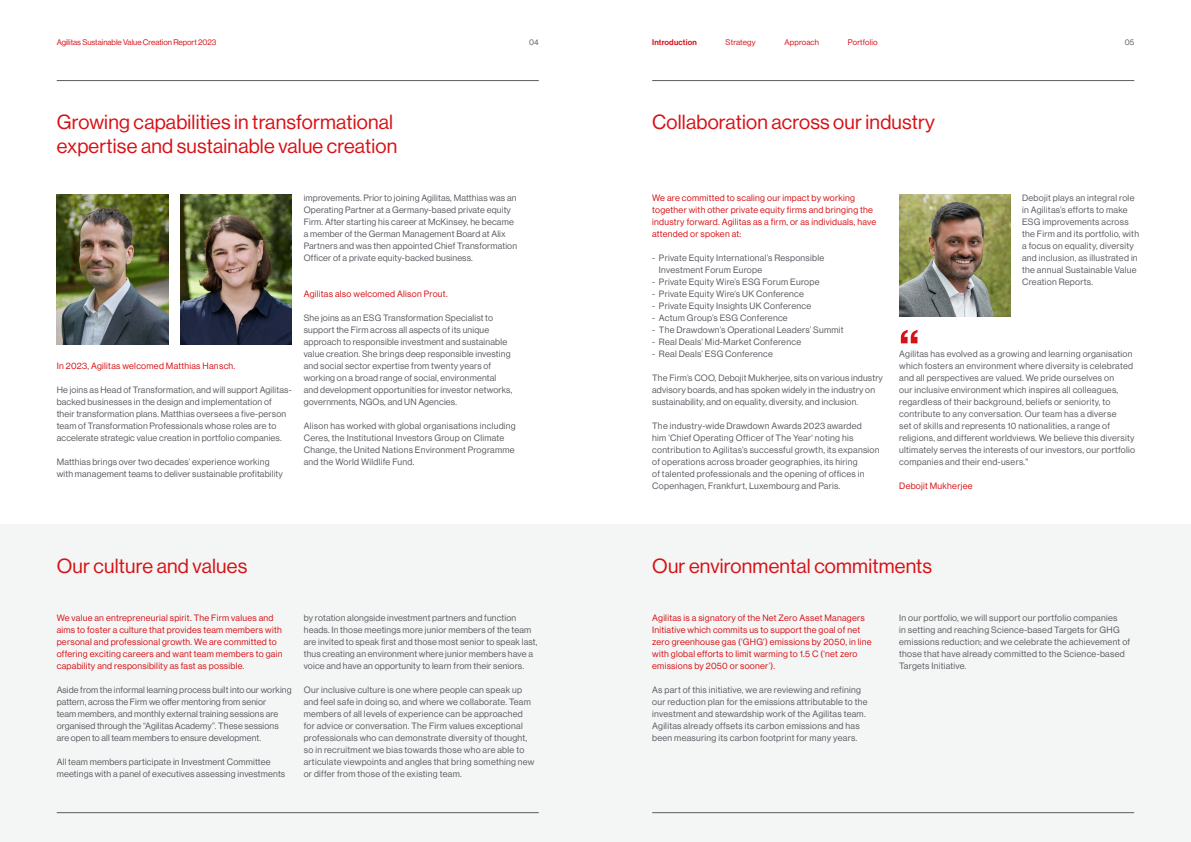
<style>
.page{position:relative;width:1191px;height:842px;background:#fff}
.page>*{position:absolute;margin:0;border:0;box-sizing:border-box;transform-origin:0 0}
.t1{font:50px "Neue Haas Display Mediu";color:#d71116}
.t2{font:20px/24px "Neue Haas Display";letter-spacing:.01em;color:#d71116}
.t3{font:9px/12px "Neue Haas Display";letter-spacing:.02em;color:#5a5c62}
.t4{font:9px/12px "Neue Haas Display";letter-spacing:.03em;color:#d71116}
.t5{font:8px "Neue Haas Display";color:#d71116}
.t6{font:8px "Neue Haas Display";letter-spacing:.02em;color:#d71116}
.t7{font:8px "Neue Haas Display Mediu";letter-spacing:.02em;color:#d71116}
.t8{font:8px "Neue Haas Display";color:#5a5c62}
</style>
<div class="page">
<div style="left:0;top:525px;width:1191px;height:317px;background:#f4f6f6"></div>
<img style="left:899px;top:194px;width:111px;height:122px">
<img style="left:180px;top:194px;width:112px;height:151px">
<img style="left:57px;top:194px;width:111px;height:151px">
<hr style="left:652px;top:812px;width:482px;height:1px;background:#5a5c62">
<hr style="left:57px;top:812px;width:482px;height:1px;background:#5a5c62">
<hr style="left:652px;top:80px;width:482px;height:1px;background:#5a5c62">
<hr style="left:57px;top:80px;width:482px;height:1px;background:#5a5c62">
<p class="t5" style="left:57px;top:37px;width:161px">Agilitas Sustainable Value Creation Report 2023</p>
<p class="t8" style="left:529px;top:37px;width:11px">04</p>
<p class="t7" style="left:652px;top:37px;width:46px">Introduction</p>
<p class="t6" style="left:725px;top:37px;width:32px">Strategy</p>
<p class="t6" style="left:784px;top:37px;width:36px">Approach</p>
<p class="t6" style="left:848px;top:37px;width:31px">Portfolio</p>
<p class="t8" style="left:1124px;top:37px;width:11px">05</p>
<h2 class="t2" style="left:57px;top:110px;width:342px">Growing capabilities in transformational expertise and sustainable value creation</h2>
<h2 class="t2" style="left:652px;top:110px;width:284px">Collaboration across our industry</h2>
<p class="t4" style="left:57px;top:360px;width:180px">In 2023, Agilitas welcomed Matthias Hansch.</p>
<p class="t3" style="left:57px;top:384px;width:236px">He joins as Head of Transformation, and will support Agilitas&shy;backed businesses in the design and implementation of their transformation plans. Matthias oversees a five-person team of Transformation Professionals whose roles are to accelerate strategic value creation in portfolio companies.</p>
<p class="t3" style="left:57px;top:456px;width:228px">Matthias brings over two decades’ experience working with management teams to deliver sustainable profitability</p>
<p class="t3" style="left:304px;top:192px;width:215px">improvements. Prior to joining Agilitas, Matthias was an Operating Partner at a Germany-based private equity Firm. After starting his career at McKinsey, he became a member of the German Management Board at Alix Partners and was then appointed Chief Transformation Officer of a private equity-backed business.</p>
<p class="t4" style="left:304px;top:288px;width:145px">Agilitas also welcomed Alison Prout.</p>
<p class="t3" style="left:304px;top:312px;width:210px">She joins as an ESG Transformation Specialist to support the Firm across all aspects of its unique approach to responsible investment and sustainable value creation. She brings deep responsible investing and social sector expertise from twenty years of working on a broad range of social, environmental and development opportunities for investor networks, governments, NGOs, and UN Agencies.</p>
<p class="t3" style="left:304px;top:420px;width:214px">Alison has worked with global organisations including Ceres, the Institutional Investors Group on Climate Change, the United Nations Environment Programme and the World Wildlife Fund.</p>
<p class="t4" style="left:652px;top:191px;width:226px">We are committed to scaling our impact by working together with other private equity firms and bringing the industry forward. Agilitas as a firm, or as individuals, have attended or spoken at:</p>
<p class="t3" style="left:659px;top:251px;width:167px;text-indent:-7px">- Private Equity International’s Responsible<br>Investment Forum Europe</p>
<p class="t3" style="left:652px;top:275px;width:169px">- Private Equity Wire’s ESG Forum Europe</p>
<p class="t3" style="left:652px;top:287px;width:153px">- Private Equity Wire’s UK Conference</p>
<p class="t3" style="left:652px;top:299px;width:160px">- Private Equity Insights UK Conference</p>
<p class="t3" style="left:652px;top:311px;width:137px">- Actum Group’s ESG Conference</p>
<p class="t3" style="left:652px;top:323px;width:193px">- The Drawdown’s Operational Leaders’ Summit</p>
<p class="t3" style="left:652px;top:335px;width:150px">- Real Deals’ Mid-Market Conference</p>
<p class="t3" style="left:652px;top:347px;width:122px">- Real Deals’ ESG Conference</p>
<p class="t3" style="left:652px;top:371px;width:232px">The Firm’s COO, Debojit Mukherjee, sits on various industry advisory boards, and has spoken widely in the industry on sustainability, and on equality, diversity, and inclusion.</p>
<p class="t3" style="left:652px;top:419px;width:229px">The industry-wide Drawdown Awards 2023 awarded<br>him 'Chief Operating Officer of The Year' noting his contribution to Agilitas’s successful growth, its expansion of operations across broader geographies, its hiring<br>of talented professionals and the opening of offices in Copenhagen, Frankfurt, Luxembourg and Paris.</p>
<h1 class="t1" style="left:899px;top:319px;width:21px">“</h1>
<p class="t3" style="left:1022px;top:192px;width:118px">Debojit plays an integral role in Agilitas’s efforts to make<br>ESG improvements across the Firm and its portfolio, with a focus on equality, diversity and inclusion, as illustrated in the annual Sustainable Value<br>Creation Reports.</p>
<p class="t3" style="left:899px;top:348px;width:237px">Agilitas has evolved as a growing and learning organisation which fosters an environment where diversity is celebrated and all perspectives are valued. We pride ourselves on<br>our inclusive environment which inspires all colleagues, regardless of their background, beliefs or seniority, to contribute to any conversation. Our team has a diverse<br>set of skills and represents 10 nationalities, a range of religions, and different worldviews. We believe this diversity ultimately serves the interests of our investors, our portfolio companies and their end-users."</p>
<p class="t4" style="left:899px;top:480px;width:75px">Debojit Mukherjee</p>
<h2 class="t2" style="left:57px;top:554px;width:192px">Our culture and values</h2>
<h2 class="t2" style="left:652px;top:554px;width:281px">Our environmental commitments</h2>
<p class="t4" style="left:57px;top:612px;width:227px">We value an entrepreneurial spirit. The Firm values and aims to foster a culture that provides team members with personal and professional growth. We are committed to offering exciting careers and want team members to gain capability and responsibility as fast as possible.</p>
<p class="t3" style="left:57px;top:684px;width:236px">Aside from the informal learning process built into our working pattern, across the Firm we offer mentoring from senior<br>team members, and monthly external training sessions are organised through the “Agilitas Academy”. These sessions are open to all team members to ensure development.</p>
<p class="t3" style="left:57px;top:756px;width:230px">All team members participate in Investment Committee meetings with a panel of executives assessing investments</p>
<p class="t3" style="left:304px;top:612px;width:235px">by rotation alongside investment partners and function heads. In those meetings more junior members of the team are invited to speak first and those most senior to speak last, thus creating an environment where junior members have a voice and have an opportunity to learn from their seniors.</p>
<p class="t3" style="left:304px;top:684px;width:232px">Our inclusive culture is one where people can speak up and feel safe in doing so, and where we collaborate. Team members of all levels of experience can be approached for advice or conversation. The Firm values exceptional professionals who can demonstrate diversity of thought, so in recruitment we bias towards those who are able to articulate viewpoints and angles that bring something new or differ from those of the existing team.</p>
<p class="t4" style="left:652px;top:612px;width:221px">Agilitas is a signatory of the Net Zero Asset Managers Initiative which commits us to support the goal of net zero greenhouse gas (‘GHG’) emissions by 2050, in line with global efforts to limit warming to 1.5 C (‘net zero emissions by 2050 or sooner’).</p>
<p class="t3" style="left:652px;top:684px;width:217px">As part of this initiative, we are reviewing and refining our reduction plan for the emissions attributable to the investment and stewardship work of the Agilitas team.<br>Agilitas already offsets its carbon emissions and has been measuring its carbon footprint for many years.</p>
<p class="t3" style="left:899px;top:612px;width:232px">In our portfolio, we will support our portfolio companies<br>in setting and reaching Science-based Targets for GHG emissions reduction; and we celebrate the achievement of those that have already committed to the Science-based Targets Initiative.</p>
</div>
